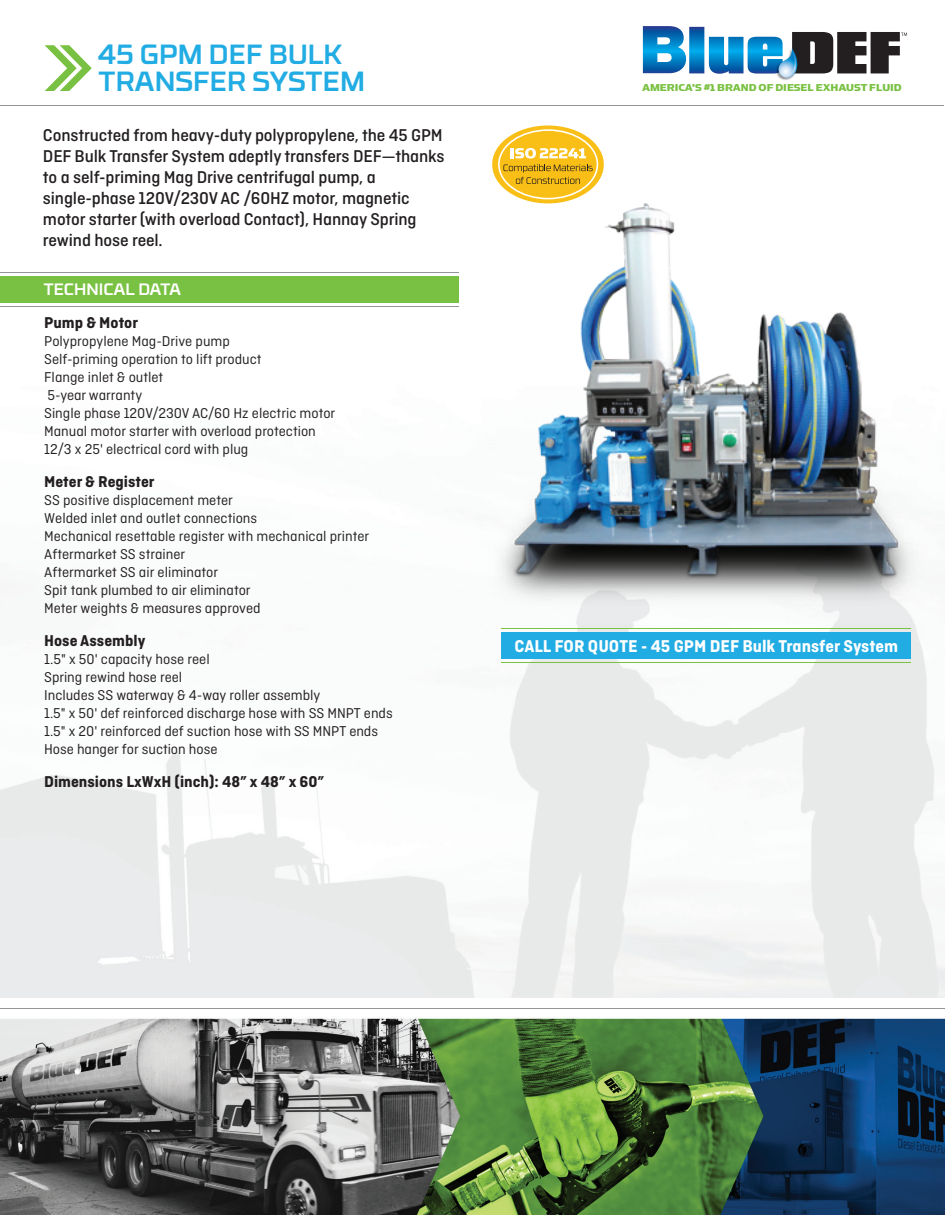
<style>
.page{position:relative;width:945px;height:1215px;background:#fff}
.page>*{position:absolute;margin:0;border:0;box-sizing:border-box;transform-origin:0 0}
.t1{font:500 27.75px/27px "RB No 3.1";color:#21ace3}
.t2{font:500 18px/21px "Ciutadella";letter-spacing:-.01em;color:#231f20}
.t3{font:700 18px "Ciutadella";color:#fff}
.t4{font:700 16.5px "Ciutadella";color:#231f20}
.t5{font:500 16.5px "RB No 3.1";color:#fff}
.t6{font:15px/18px "Ciutadella";color:#231f20}
.t7{font:11.25px "Simian Display Chimpanzee";color:#79c142}
</style>
<div class="page">
<img style="left:0;top:26px;width:945px;height:1189px">
<hr style="left:0;top:105px;width:944px;height:1px;background:#939598">
<hr style="left:0;top:1008px;width:945px;height:1px;background:#939598">
<hr style="left:0;top:272px;width:459px;height:1px;background:#939598">
<hr style="left:0;top:306px;width:458px;height:1px;background:#939598">
<div style="left:0;top:276px;width:459px;height:27px;background:#79c142"></div>
<img style="left:757px;top:79px;width:59px;height:20px">
<svg style="left:643px;top:26px;width:264px;height:53px"></svg>
<hr style="left:501px;top:628px;width:410px;height:1px;background:#79c142">
<hr style="left:501px;top:662px;width:410px;height:1px;background:#79c142">
<div style="left:501px;top:632px;width:410px;height:27px;background:#21ace3"></div>
<div style="left:492px;top:126px;width:112px;height:77px;background:#fabf17;border-radius:50%"></div>
<svg style="left:498px;top:129px;width:100px;height:70px"></svg>
<svg style="left:45px;top:45px;width:47px;height:46px"></svg>
<img style="left:488px;top:203px;width:435px;height:402px">
<h1 class="t1" style="left:98px;top:39px;width:268px">45 GPM DEF BULK<br>TRANSFER SYSTEM</h1>
<p class="t2" style="left:43px;top:124px;width:403px">Constructed from heavy-duty polypropylene, the 45 GPM DEF Bulk Transfer System adeptly transfers DEF—thanks to a self-priming Mag Drive centrifugal pump, a single-phase 120V/230V AC /60HZ motor, magnetic motor starter (with overload Contact), Hannay Spring rewind hose reel.</p>
<p class="t5" style="left:43px;top:277px;width:139px">TECHNICAL DATA</p>
<p class="t4" style="left:44px;top:313px;width:95px">Pump &amp; Motor</p>
<p class="t6" style="left:44px;top:332px;width:293px">Polypropylene Mag-Drive pump<br>Self-priming operation to lift product<br>Flange inlet &amp; outlet<br>5-year warranty<br>Single phase 120V/230V AC/60 Hz electric motor Manual motor starter with overload protection 12/3 x 25' electrical cord with plug</p>
<p class="t4" style="left:44px;top:472px;width:112px">Meter &amp; Register</p>
<p class="t6" style="left:44px;top:491px;width:327px">SS positive displacement meter<br>Welded inlet and outlet connections<br>Mechanical resettable register with mechanical printer Aftermarket SS strainer<br>Aftermarket SS air eliminator<br>Spit tank plumbed to air eliminator<br>Meter weights &amp; measures approved</p>
<p class="t4" style="left:44px;top:631px;width:103px">Hose Assembly</p>
<p class="t6" style="left:44px;top:650px;width:350px">1.5" x 50' capacity hose reel<br>Spring rewind hose reel<br>Includes SS waterway &amp; 4-way roller assembly<br>1.5" x 50' def reinforced discharge hose with SS MNPT ends 1.5" x 20' reinforced def suction hose with SS MNPT ends Hose hanger for suction hose</p>
<p class="t4" style="left:44px;top:772px;width:282px">Dimensions LxWxH (inch): 48” x 48” x 60”</p>
<p class="t7" style="left:642px;top:81px;width:261px">AMERICA’S #1 BRAND OF DIESEL EXHAUST FLUID</p>
<p class="t3" style="left:515px;top:636px;width:385px">CALL FOR QUOTE - 45 GPM DEF Bulk Transfer System</p>
</div>
